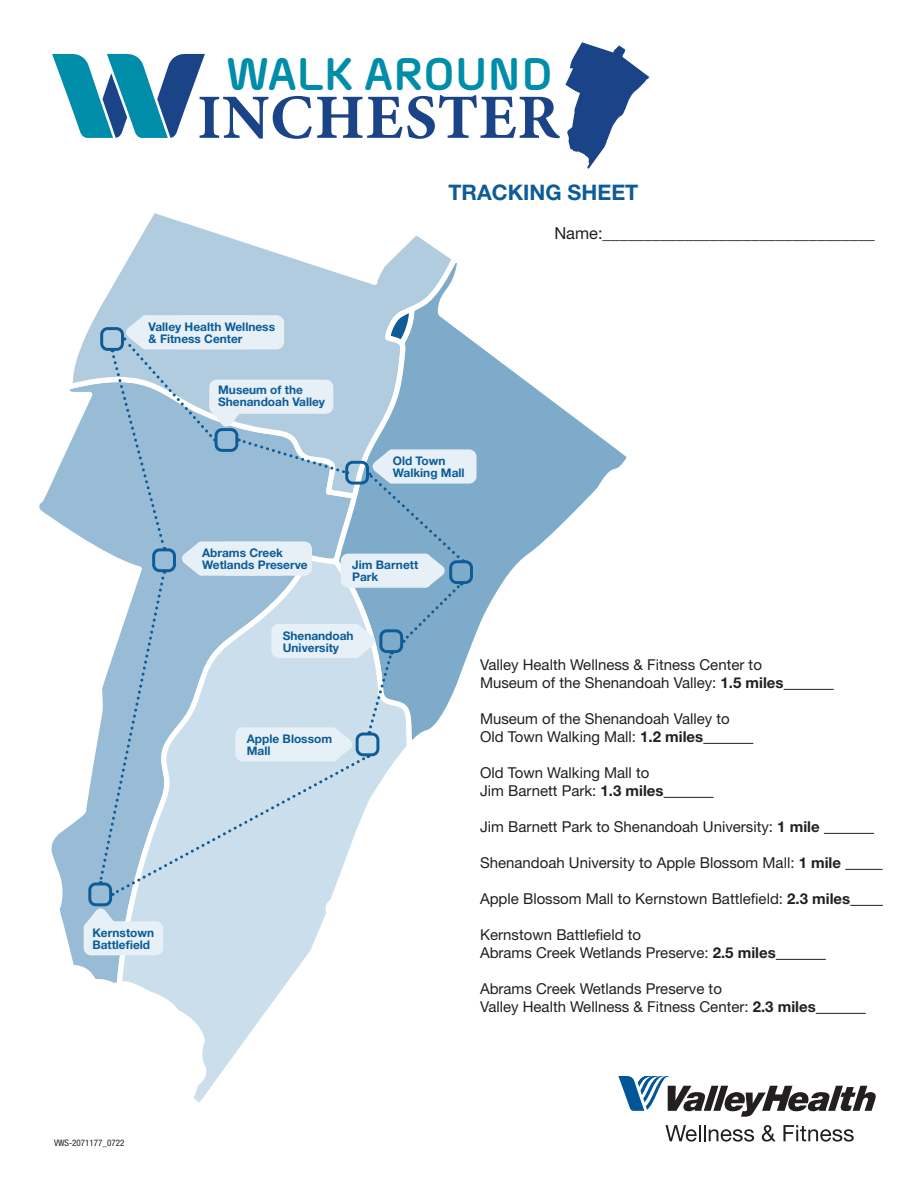
<style>
.page{position:relative;width:918px;height:1188px;background:#fff}
.page>*{position:absolute;margin:0;border:0;box-sizing:border-box;transform-origin:0 0}
.t1{font:700 45.6px "Morebi Rounded";color:#008da9}
.t2{font:700 21.45px "Helvetica Neue";color:#0d5b97}
.t3{font:16.5px "Helvetica Neue";color:#231f20}
.t4{font:15px/18px "Helvetica Neue";color:#231f20}
.t5{font:700 11.85px/11.9px "Helvetica Neue";color:#0d5b97}
.t6{font:condensed 9px "Helvetica Neue";color:#231f20}
.s1{font-weight:700}
</style>
<div class="page">
<hr style="left:784px;top:689px;width:50px;height:1px;background:#231f20">
<hr style="left:703px;top:743px;width:50px;height:1px;background:#231f20">
<hr style="left:664px;top:797px;width:50px;height:1px;background:#231f20">
<hr style="left:824px;top:833px;width:50px;height:1px;background:#231f20">
<hr style="left:845px;top:869px;width:38px;height:1px;background:#231f20">
<hr style="left:850px;top:905px;width:33px;height:1px;background:#231f20">
<hr style="left:776px;top:959px;width:50px;height:1px;background:#231f20">
<hr style="left:816px;top:1013px;width:50px;height:1px;background:#231f20">
<svg style="left:39px;top:456px;width:78px;height:527px"></svg>
<svg style="left:64px;top:213px;width:382px;height:286px"></svg>
<svg style="left:333px;top:256px;width:294px;height:408px"></svg>
<svg style="left:452px;top:256px;width:12px;height:6px"></svg>
<svg style="left:117px;top:896px;width:215px;height:206px"></svg>
<svg style="left:64px;top:384px;width:6px;height:7px"></svg>
<div style="left:88px;top:883px;width:24px;height:23px;border:3px solid #0d5b97;border-radius:6px"></div>
<div style="left:449px;top:560px;width:24px;height:24px;border:3px solid #0d5b97;border-radius:6px"></div>
<div style="left:386px;top:449px;width:91px;height:35px;background:#e6f0f6;border-radius:7px"></div>
<svg style="left:97px;top:306px;width:367px;height:590px;background:#b6d0e1"></svg>
<div style="left:219px;top:542px;width:93px;height:34px;background:#e6f0f6;border-radius:7px"></div>
<div style="left:84px;top:921px;width:79px;height:34px;background:#e6f0f6;border-radius:7px"></div>
<svg style="left:82px;top:908px;width:37px;height:22px"></svg>
<svg style="left:618px;top:1076px;width:258px;height:41px"></svg>
<svg style="left:666px;top:1125px;width:88px;height:17px"></svg>
<svg style="left:762px;top:1125px;width:14px;height:17px"></svg>
<svg style="left:783px;top:1125px;width:71px;height:17px"></svg>
<svg style="left:52px;top:42px;width:597px;height:127px"></svg>
<h1 class="t1" style="left:227px;top:40px;width:327px">WALK AROUND</h1>
<h2 class="t2" style="left:448px;top:179px;width:191px">TRACKING SHEET</h2>
<p class="t3" style="left:554px;top:223px;width:322px">Name:_________________________________</p>
<p class="t5" style="left:149px;top:321px;width:128px">Valley Health Wellness &amp; Fitness Center</p>
<p class="t5" style="left:218px;top:384px;width:108px">Museum of the<br>Shenandoah Valley</p>
<p class="t5" style="left:393px;top:455px;width:73px">Old Town<br>Walking Mall</p>
<p class="t5" style="left:202px;top:547px;width:107px">Abrams Creek<br>Wetlands Preserve</p>
<p class="t5" style="left:352px;top:559px;width:67px">Jim Barnett<br>Park</p>
<p class="t5" style="left:283px;top:629px;width:72px">Shenandoah<br>University</p>
<p class="t5" style="left:247px;top:733px;width:87px">Apple Blossom<br>Mall</p>
<p class="t5" style="left:92px;top:926px;width:63px">Kernstown<br>Battlefield</p>
<p class="t4" style="left:480px;top:655px;width:305px">Valley Health Wellness &amp; Fitness Center to<br>Museum of the Shenandoah Valley: <span class="s1">1.5 miles</span></p>
<p class="t4" style="left:480px;top:709px;width:251px">Museum of the Shenandoah Valley to<br>Old Town Walking Mall: <span class="s1">1.2 miles</span></p>
<p class="t4" style="left:480px;top:763px;width:185px">Old Town Walking Mall to<br>Jim Barnett Park: <span class="s1">1.3 miles</span></p>
<p class="t4" style="left:480px;top:817px;width:341px">Jim Barnett Park to Shenandoah University: <span class="s1">1 mile</span></p>
<p class="t4" style="left:480px;top:853px;width:363px">Shenandoah University to Apple Blossom Mall: <span class="s1">1 mile</span></p>
<p class="t4" style="left:480px;top:889px;width:372px">Apple Blossom Mall to Kernstown Battlefield: <span class="s1">2.3 miles</span></p>
<p class="t4" style="left:480px;top:925px;width:297px">Kernstown Battlefield to<br>Abrams Creek Wetlands Preserve: <span class="s1">2.5 miles</span></p>
<p class="t4" style="left:480px;top:979px;width:337px">Abrams Creek Wetlands Preserve to<br>Valley Health Wellness &amp; Fitness Center: <span class="s1">2.3 miles</span></p>
<p class="t6" style="left:54px;top:1137px;width:72px">VWS-2071177_0722</p>
</div>
